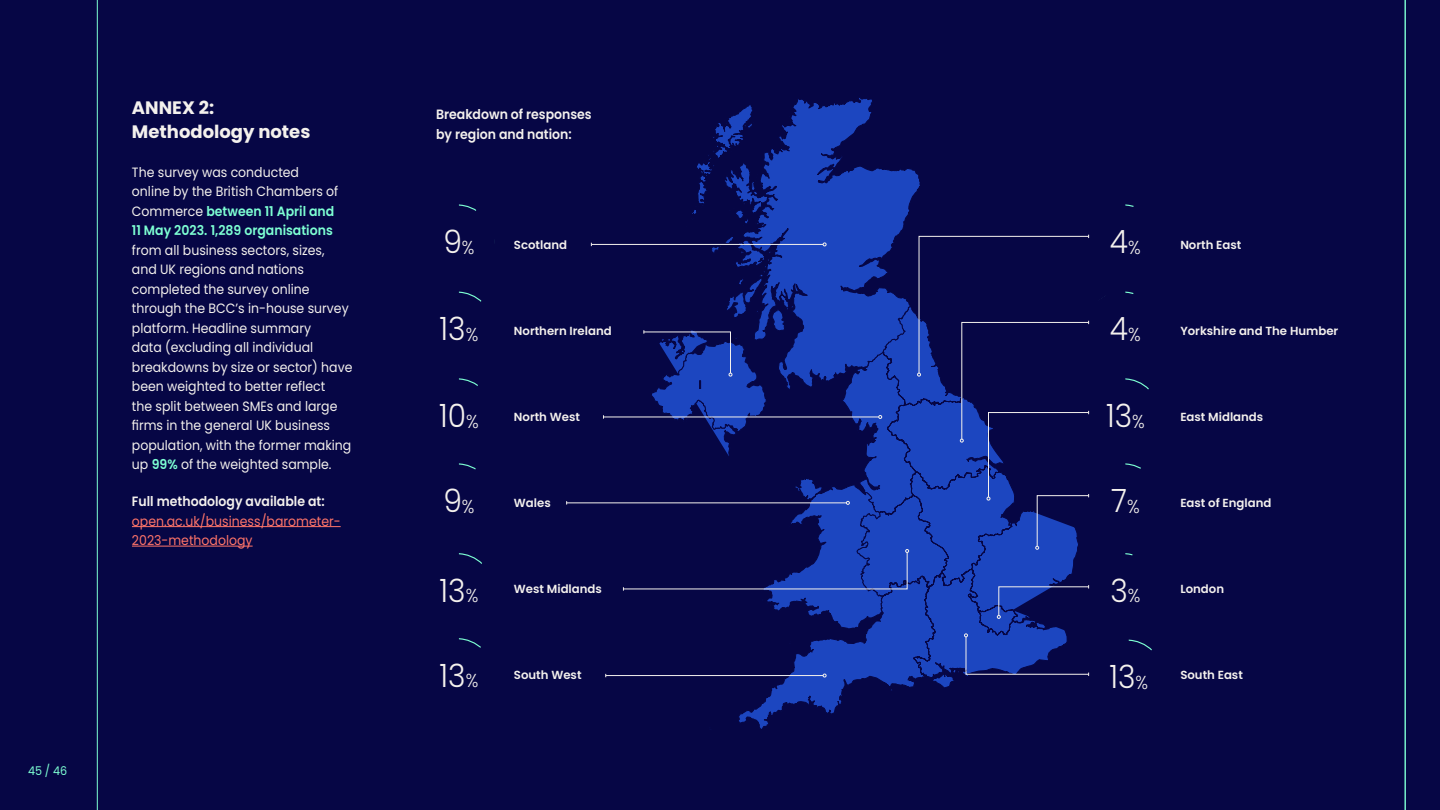
<style>
.page{position:relative;width:1440px;height:810px;background:#060645}
.page>*{position:absolute;margin:0;border:0;box-sizing:border-box;transform-origin:0 0}
.t1{font:300 32.17px "Poppins";color:#f4f1ed;scale:.93 1}
.t2{font:700 18px/24px "Poppins";color:#f4f1ed}
.t3{font:13.5px/19.5px "Poppins";color:#f4f1ed;scale:.93 1}
.t4{font:13.5px/19.5px "Poppins";color:#ff7469;scale:.93 1}
.t5{font:600 13.5px/19.5px "Poppins";color:#f4f1ed;scale:.93 1}
.t6{font:12px "Poppins";color:#7dffd3;scale:.93 1}
.t7{font:600 11.7px "Poppins";color:#f4f1ed}
.s1{font-weight:600;color:#7dffd3}
.s2{font-weight:600;color:#f4f1ed}
.s3{font-size:18.75px}
</style>
<div class="page">
<hr style="left:1405px;top:0;width:1px;height:810px;background:#7dffd3">
<hr style="left:97px;top:0;width:1px;height:810px;background:#7dffd3">
<hr style="left:132px;top:526px;width:209px;height:1px;background:#ff7469">
<hr style="left:132px;top:546px;width:121px;height:1px;background:#ff7469">
<svg style="left:707px;top:629px;width:210px;height:113px;background:#0c196a"></svg>
<svg style="left:649px;top:90px;width:273px;height:539px;background:#0f2077"></svg>
<div style="left:371px;top:180px;width:150px;height:563px;background:#060645"></div>
<hr style="left:591px;top:244px;width:232px;height:1px;background:#f4f1ed">
<svg style="left:643px;top:322px;width:94px;height:138px;background:#12247a"></svg>
<hr style="left:603px;top:417px;width:276px;height:1px;background:#f4f1ed">
<svg style="left:878px;top:415px;width:4px;height:4px"></svg>
<hr style="left:567px;top:502px;width:279px;height:1px;background:#f4f1ed">
<svg style="left:846px;top:501px;width:4px;height:4px"></svg>
<svg style="left:623px;top:549px;width:286px;height:42px;background:#142375"></svg>
<hr style="left:606px;top:675px;width:217px;height:1px;background:#f4f1ed">
<svg style="left:917px;top:180px;width:305px;height:590px;background:#0b125a"></svg>
<p class="t6" style="left:28px;top:764px;width:44px">45 / 46</p>
<p class="t2" style="left:132px;top:96px;width:180px">ANNEX 2:<br>Methodology notes</p>
<p class="t5" style="left:436px;top:105px;width:169px">Breakdown of responses by region and nation:</p>
<p class="t3" style="left:132px;top:162px;width:239px">The survey was conducted<br>online by the British Chambers of<br>Commerce <span class="s1">between 11 April and<br>11 May 2023. 1,289 organisations </span>from all business sectors, sizes, and UK regions and nations completed the survey online through the BCC’s in-house survey platform. Headline summary<br>data (excluding all individual breakdowns by size or sector) have been weighted to better reflect<br>the split between SMEs and large firms in the general UK business population, with the former making up <span class="s1">99%</span> of the weighted sample.</p>
<p class="t4" style="left:132px;top:492px;width:226px"><span class="s2">Full methodology available at: </span>open.ac.uk/business/barometer-<br>2023-methodology</p>
<p class="t1" style="left:443px;top:223px;width:35px">9<span class="s3">%</span></p>
<p class="t7" style="left:514px;top:238px;width:55px">Scotland</p>
<p class="t1" style="left:440px;top:310px;width:43px">13<span class="s3">%</span></p>
<p class="t1" style="left:439px;top:397px;width:44px">10<span class="s3">%</span></p>
<p class="t1" style="left:443px;top:482px;width:35px">9<span class="s3">%</span></p>
<p class="t1" style="left:440px;top:572px;width:43px">13<span class="s3">%</span></p>
<p class="t1" style="left:440px;top:657px;width:43px">13<span class="s3">%</span></p>
<p class="t7" style="left:514px;top:324px;width:99px">Northern Ireland</p>
<p class="t7" style="left:514px;top:410px;width:68px">North West</p>
<p class="t7" style="left:514px;top:496px;width:38px">Wales</p>
<p class="t7" style="left:514px;top:582px;width:90px">West Midlands</p>
<p class="t7" style="left:514px;top:668px;width:69px">South West</p>
<p class="t1" style="left:1110px;top:223px;width:35px">4<span class="s3">%</span></p>
<p class="t7" style="left:1180px;top:238px;width:63px">North East</p>
<p class="t1" style="left:1110px;top:310px;width:35px">4<span class="s3">%</span></p>
<p class="t1" style="left:1106px;top:397px;width:43px">13<span class="s3">%</span></p>
<p class="t1" style="left:1111px;top:482px;width:32px">7<span class="s3">%</span></p>
<p class="t1" style="left:1110px;top:572px;width:34px">3<span class="s3">%</span></p>
<p class="t1" style="left:1109px;top:658px;width:43px">13<span class="s3">%</span></p>
<p class="t7" style="left:1180px;top:324px;width:160px">Yorkshire and The Humber</p>
<p class="t7" style="left:1180px;top:410px;width:84px">East Midlands</p>
<p class="t7" style="left:1180px;top:496px;width:93px">East of England</p>
<p class="t7" style="left:1180px;top:582px;width:45px">London</p>
<p class="t7" style="left:1180px;top:668px;width:64px">South East</p>
</div>
